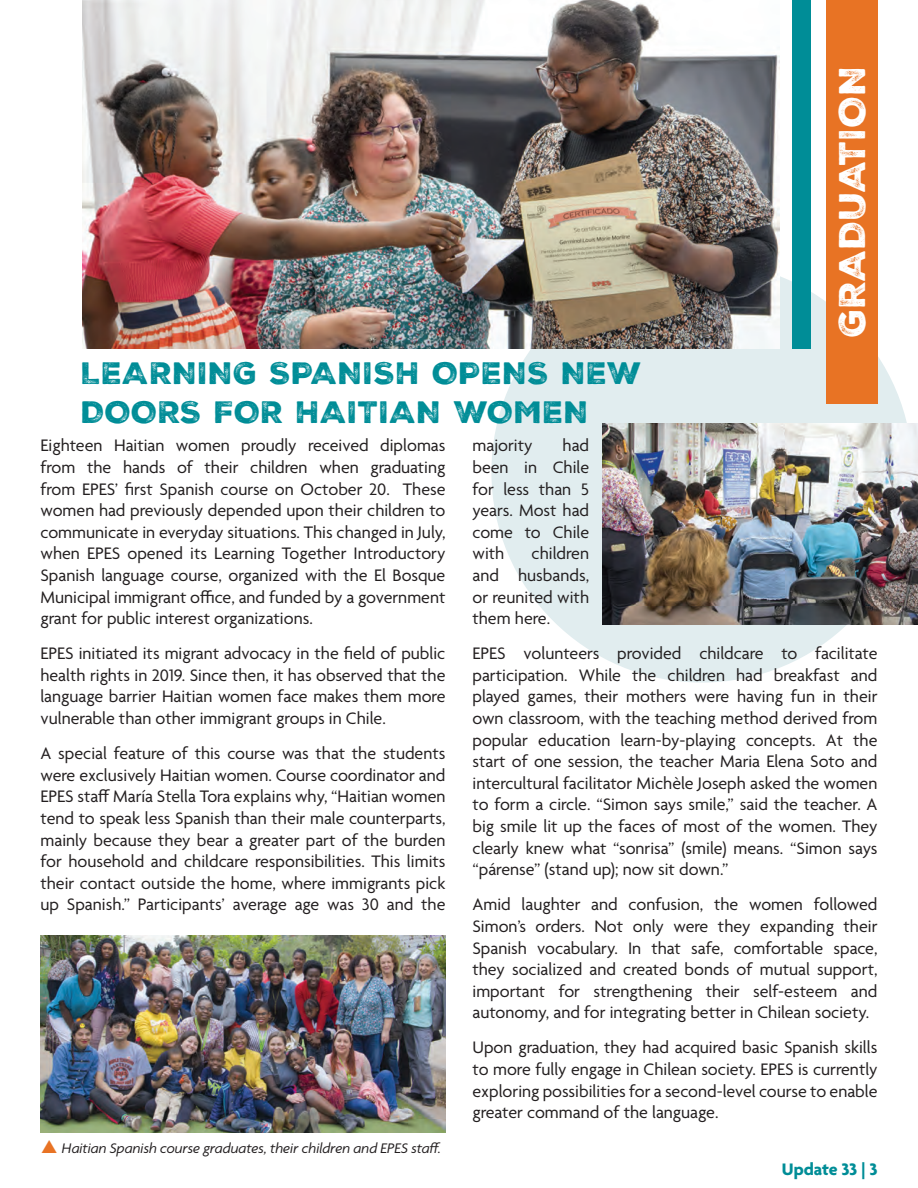
<style>
.page{position:relative;width:918px;height:1188px;background:#fff}
.page>*{position:absolute;margin:0;border:0;box-sizing:border-box;transform-origin:0 0}
.t1{font:36px "Nexa Rust Sans Black 02";letter-spacing:.01em;color:#fff}
.t2{font:30px "Nexa Rust Sans Black 02";letter-spacing:.01em;color:#008d97}
.text{font:18px/21.6px "Agenda";color:#231f20;text-align:justify}
.t3{font:700 18px "Agenda";letter-spacing:-.005em;color:#008d97}
.t4{font:italic 15px "Agenda";letter-spacing:-.005em;color:#231f20}
</style>
<div class="page">
<div style="left:491px;top:261px;width:422px;height:422px;background:#e1edef;border-radius:50%"></div>
<div style="left:826px;top:0;width:52px;height:404px;background:#e87324"></div>
<div style="left:793px;top:0;width:18px;height:349px;background:#008d97"></div>
<img style="left:82px;top:0;width:698px;height:349px">
<img style="left:40px;top:936px;width:406px;height:197px">
<img style="left:603px;top:423px;width:315px;height:202px">
<p class="t1" style="left:828px;top:337px;width:273px;rotate:-90deg">GRADUATION</p>
<p class="t2" style="left:81px;top:353px;width:562px">LEARNING SPANISH OPENS NEW</p>
<p class="t2" style="left:81px;top:392px;width:509px">DOORS FOR HAITIAN WOMEN</p>
<p class="text" style="left:40px;top:436px;width:407px">Eighteen Haitian women proudly received diplomas from the hands of their children when graduating from EPES’ first Spanish course on October 20. These women had previously depended upon their children to communicate in everyday situations. This changed in July, when EPES opened its Learning Together Introductory Spanish language course, organized with the El Bosque Municipal immigrant office, and funded by a government grant for public interest organizations.</p>
<p class="text" style="left:40px;top:644px;width:407px">EPES initiated its migrant advocacy in the field of public health rights in 2019. Since then, it has observed that the language barrier Haitian women face makes them more vulnerable than other immigrant groups in Chile.</p>
<p class="text" style="left:40px;top:744px;width:407px">A special feature of this course was that the students were exclusively Haitian women. Course coordinator and EPES staff María Stella Tora explains why, “Haitian women tend to speak less Spanish than their male counterparts, mainly because they bear a greater part of the burden for household and childcare responsibilities. This limits their contact outside the home, where immigrants pick up Spanish.” Participants’ average age was 30 and the</p>
<p class="text" style="left:472px;top:436px;width:118px;text-indent:90px">had been in Chile for less than 5 years. Most had come to Chile with</p>
<p class="text" style="left:472px;top:436px;width:62px">majority</p>
<p class="text" style="left:472px;top:544px;width:118px;text-indent:59px">children and husbands, or reunited with them here.</p>
<p class="text" style="left:472px;top:644px;width:407px">EPES volunteers provided childcare to facilitate participation. While the children had breakfast and played games, their mothers were having fun in their own classroom, with the teaching method derived from popular education learn-by-playing concepts. At the start of one session, the teacher Maria Elena Soto and intercultural facilitator Michèle Joseph asked the women to form a circle. “Simon says smile,” said the teacher. A big smile lit up the faces of most of the women. They clearly knew what “sonrisa” (smile) means. “Simon says “párense” (stand up); now sit down.”</p>
<p class="text" style="left:472px;top:895px;width:407px">Amid laughter and confusion, the women followed Simon’s orders. Not only were they expanding their Spanish vocabulary. In that safe, comfortable space, they socialized and created bonds of mutual support, important for strengthening their self-esteem and autonomy, and for integrating better in Chilean society.</p>
<p class="text" style="left:472px;top:1038px;width:407px">Upon graduation, they had acquired basic Spanish skills to more fully engage in Chilean society. EPES is currently exploring possibilities for a second-level course to enable greater command of the language.</p>
<p class="t4" style="left:62px;top:1139px;width:381px">Haitian Spanish course graduates, their children and EPES staff.</p>
<p class="t3" style="left:782px;top:1158px;width:97px">Update 33 | 3</p>
</div>
